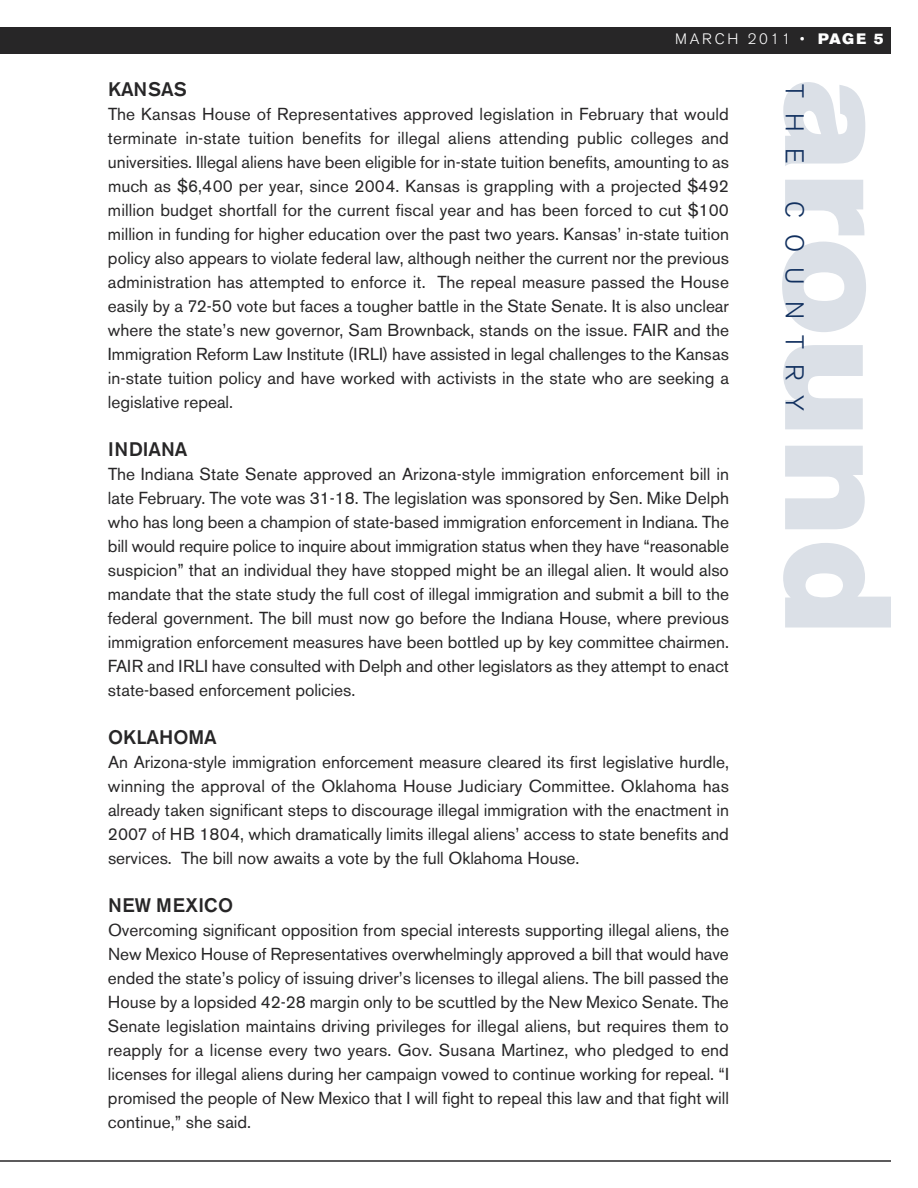
<style>
.page{position:relative;width:918px;height:1188px;background:#fff}
.page>*{position:absolute;margin:0;border:0;box-sizing:border-box;transform-origin:0 0}
.t1{font:300 25.5px "Akzidenz Grotesk BE";letter-spacing:.61em;color:#11305f}
.t2{font:500 19.5px "Akzidenz Grotesk BE";color:#272627}
.t3{font:500 19.5px "Akzidenz Grotesk BE";letter-spacing:.02em;color:#272627}
.t4{font:17.25px/24px "Akzidenz Grotesk BE";color:#272627;text-align:justify}
.t5{font:300 15px "Akzidenz Grotesk BE";letter-spacing:.175em;color:#fff}
.s1{font-family:"Akzidenz Grotesk BE Super";font-weight:400}
</style>
<div class="page">
<div style="left:0;top:27px;width:891px;height:27px;background:#272627"></div>
<svg style="left:782px;top:82px;width:109px;height:546px"></svg>
<hr style="left:0;top:1160px;width:891px;height:2px;background:#272627">
<p class="t5" style="left:675px;top:32px;width:210px">MARCH 2011 • <span class="s1">PAGE 5</span></p>
<h1 class="t1" style="left:806px;top:84px;width:81px;rotate:90deg">THE</h1>
<h1 class="t1" style="left:806px;top:201px;width:212px;rotate:90deg">COUNTRY</h1>
<p class="t2" style="left:108px;top:83px;width:80px">KANSAS</p>
<p class="t4" style="left:108px;top:104px;width:623px">The Kansas House of Representatives approved legislation in February that would terminate in-state tuition benefits for illegal aliens attending public colleges and universities. Illegal aliens have been eligible for in-state tuition benefits, amounting to as much as $6,400 per year, since 2004. Kansas is grappling with a projected $492 million budget shortfall for the current fiscal year and has been forced to cut $100 million in funding for higher education over the past two years. Kansas’ in-state tuition policy also appears to violate federal law, although neither the current nor the previous administration has attempted to enforce it. The repeal measure passed the House easily by a 72-50 vote but faces a tougher battle in the State Senate. It is also unclear where the state’s new governor, Sam Brownback, stands on the issue. FAIR and the Immigration Reform Law Institute (IRLI) have assisted in legal challenges to the Kansas in-state tuition policy and have worked with activists in the state who are seeking a legislative repeal.</p>
<p class="t2" style="left:108px;top:443px;width:81px">INDIANA</p>
<p class="t4" style="left:108px;top:464px;width:623px">The Indiana State Senate approved an Arizona-style immigration enforcement bill in late February. The vote was 31-18. The legislation was sponsored by Sen. Mike Delph who has long been a champion of state-based immigration enforcement in Indiana. The bill would require police to inquire about immigration status when they have “reasonable suspicion” that an individual they have stopped might be an illegal alien. It would also mandate that the state study the full cost of illegal immigration and submit a bill to the federal government. The bill must now go before the Indiana House, where previous immigration enforcement measures have been bottled up by key committee chairmen.<br>FAIR and IRLI have consulted with Delph and other legislators as they attempt to enact state-based enforcement policies.</p>
<p class="t2" style="left:108px;top:731px;width:110px">OKLAHOMA</p>
<p class="t4" style="left:108px;top:752px;width:623px">An Arizona-style immigration enforcement measure cleared its first legislative hurdle, winning the approval of the Oklahoma House Judiciary Committee. Oklahoma has already taken significant steps to discourage illegal immigration with the enactment in 2007 of HB 1804, which dramatically limits illegal aliens’ access to state benefits and services. The bill now awaits a vote by the full Oklahoma House.</p>
<p class="t3" style="left:108px;top:899px;width:127px">NEW MEXICO</p>
<p class="t4" style="left:108px;top:920px;width:623px">Overcoming significant opposition from special interests supporting illegal aliens, the New Mexico House of Representatives overwhelmingly approved a bill that would have ended the state’s policy of issuing driver’s licenses to illegal aliens. The bill passed the House by a lopsided 42-28 margin only to be scuttled by the New Mexico Senate. The Senate legislation maintains driving privileges for illegal aliens, but requires them to reapply for a license every two years. Gov. Susana Martinez, who pledged to end licenses for illegal aliens during her campaign vowed to continue working for repeal. “I promised the people of New Mexico that I will fight to repeal this law and that fight will continue,” she said.</p>
</div>
